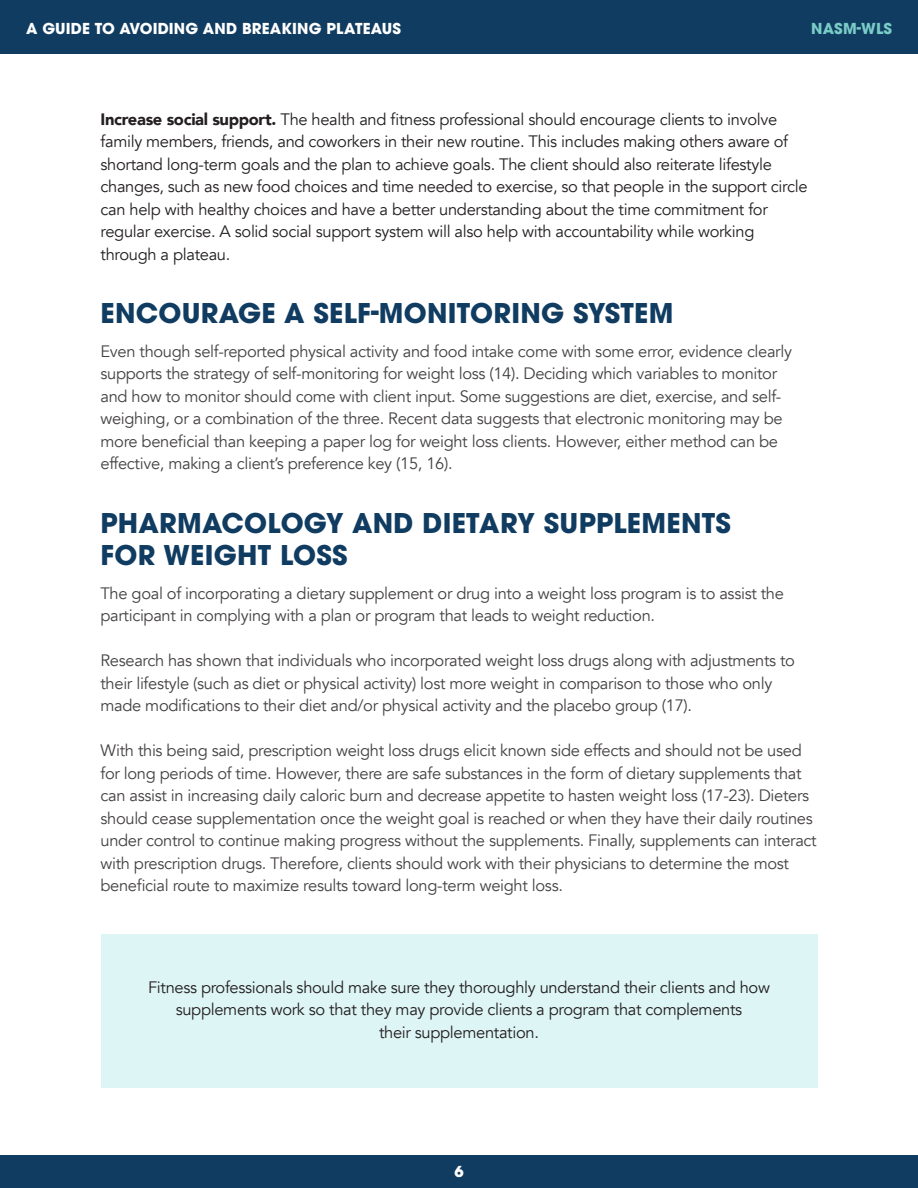
<style>
.page{position:relative;width:918px;height:1188px;background:#fff}
.page>*{position:absolute;margin:0;border:0;box-sizing:border-box;transform-origin:0 0}
.t1{font:700 27px "ITC Avant Garde Pro";letter-spacing:.01em;color:#103c61}
.Paragraph_Style_3{font:16.5px/22.5px "Avenir";letter-spacing:-.02em;color:#231f20}
.t2{font:700 15px "ITC Avant Garde Pro";letter-spacing:.01em;color:#fff}
.t3{font:700 15px "ITC Avant Garde Pro";letter-spacing:.01em;color:#7accc6}
.s1{font-weight:900}
</style>
<div class="page">
<div style="left:101px;top:935px;width:716px;height:153px;background:#def5f6"></div>
<div style="left:0;top:1156px;width:918px;height:32px;background:#103c61"></div>
<div style="left:0;top:0;width:918px;height:54px;background:#103c61"></div>
<p class="t2" style="left:26px;top:18px;width:377px">A GUIDE TO AVOIDING AND BREAKING PLATEAUS</p>
<p class="t3" style="left:811px;top:18px;width:82px">NASM-WLS</p>
<p class="Paragraph_Style_3" style="left:101px;top:108px;width:678px"><span class="s1">Increase social support.</span> The health and fitness professional should encourage clients to involve</p>
<p class="Paragraph_Style_3" style="left:101px;top:130px;width:708px">family members, friends, and coworkers in their new routine. This includes making others aware of shortand long-term goals and the plan to achieve goals. The client should also reiterate lifestyle changes, such as new food choices and time needed to exercise, so that people in the support circle can help with healthy choices and have a better understanding about the time commitment for regular exercise. A solid social support system will also help with accountability while working</p>
<p class="Paragraph_Style_3" style="left:101px;top:243px;width:131px">through a plateau.</p>
<p class="t1" style="left:100px;top:295px;width:575px">ENCOURAGE A SELF-MONITORING SYSTEM</p>
<p class="Paragraph_Style_3" style="left:100px;top:340px;width:693px">Even though self-reported physical activity and food intake come with some error, evidence clearly supports the strategy of self-monitoring for weight loss (14). Deciding which variables to monitor and how to monitor should come with client input. Some suggestions are diet, exercise, and self&shy;weighing, or a combination of the three. Recent data suggests that electronic monitoring may be more beneficial than keeping a paper log for weight loss clients. However, either method can be effective, making a client’s preference key (15, 16).</p>
<p class="t1" style="left:100px;top:505px;width:632px">PHARMACOLOGY AND DIETARY SUPPLEMENTS</p>
<p class="t1" style="left:100px;top:537px;width:249px">FOR WEIGHT LOSS</p>
<p class="Paragraph_Style_3" style="left:100px;top:582px;width:685px">The goal of incorporating a dietary supplement or drug into a weight loss program is to assist the participant in complying with a plan or program that leads to weight reduction.</p>
<p class="Paragraph_Style_3" style="left:100px;top:650px;width:696px">Research has shown that individuals who incorporated weight loss drugs along with adjustments to their lifestyle (such as diet or physical activity) lost more weight in comparison to those who only made modifications to their diet and/or physical activity and the placebo group (17).</p>
<p class="Paragraph_Style_3" style="left:100px;top:740px;width:718px">With this being said, prescription weight loss drugs elicit known side effects and should not be used for long periods of time. However, there are safe substances in the form of dietary supplements that can assist in increasing daily caloric burn and decrease appetite to hasten weight loss (17-23). Dieters should cease supplementation once the weight goal is reached or when they have their daily routines under control to continue making progress without the supplements. Finally, supplements can interact with prescription drugs. Therefore, clients should work with their physicians to determine the most beneficial route to maximize results toward long-term weight loss.</p>
<p class="Paragraph_Style_3" style="left:148px;top:976px;width:623px;text-align:center">Fitness professionals should make sure they thoroughly understand their clients and how supplements work so that they may provide clients a program that complements</p>
<p class="Paragraph_Style_3" style="left:379px;top:1021px;width:161px">their supplementation.</p>
<p class="t2" style="left:454px;top:1162px;width:11px">6</p>
</div>
